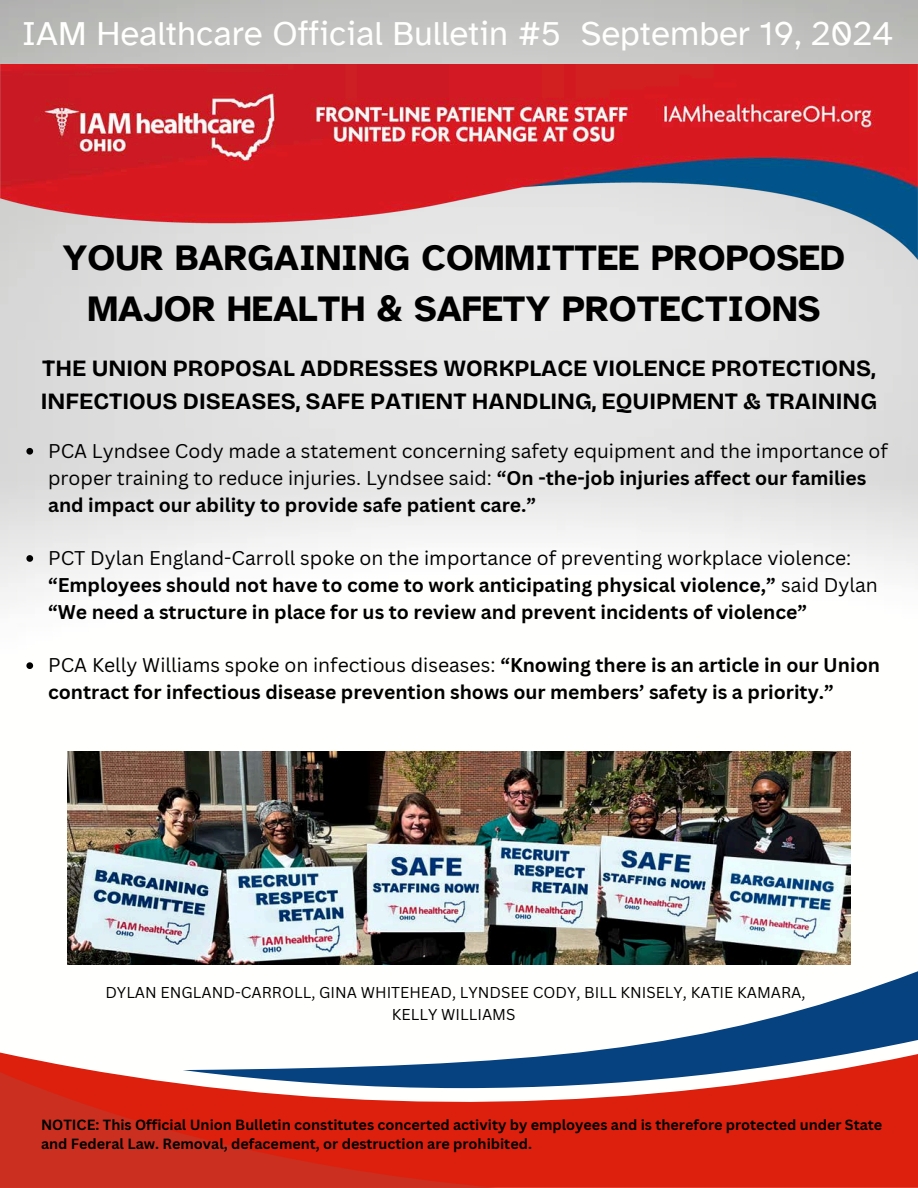
<style>
.page{position:relative;width:918px;height:1188px;background:#fff}
.page>*{position:absolute;margin:0;border:0;box-sizing:border-box;transform-origin:0 0}
.t1{font:700 36.45px/50.7px "Atkinson Hyperlegible";color:#000;text-align:center}
.t2{font:34.8px "Atkinson Hyperlegible";color:#fffffe}
.t3{font:700 23.25px/32.2px "Bricolage Grotesque";color:#000}
.t4{font:700 19.35px/26.8px "Canva Sans";color:#000}
.t5{font:19.35px/26.8px "Canva Sans";color:#000}
.t6{font:15.3px/21.3px "Canva Sans";color:#000;text-align:center}
.t7{font:700 14.4px/19.4px "Canva Sans";color:#000}
.s1{font-weight:700}
.s2{font-weight:400}
</style>
<div class="page">
<img style="left:0;top:0;width:918px;height:1053px">
<img style="left:0;top:64px;width:918px;height:199px">
<svg style="left:183px;top:971px;width:735px;height:82px"></svg>
<svg style="left:0;top:1053px;width:918px;height:135px;fill:#dd200d"></svg>
<svg style="left:0;top:1072px;width:497px;height:116px;background:#cc3a2e"></svg>
<img style="left:68px;top:752px;width:783px;height:212px">
<svg style="left:26px;top:448px;width:7px;height:7px"></svg>
<svg style="left:26px;top:555px;width:7px;height:7px"></svg>
<svg style="left:26px;top:662px;width:7px;height:7px"></svg>
<p class="t2" style="left:22px;top:12px;width:873px">IAM Healthcare Official Bulletin #5 September 19, 2024</p>
<p class="t1" style="left:63px;top:233px;width:784px">YOUR BARGAINING COMMITTEE PROPOSED<br>MAJOR HEALTH &amp; SAFETY PROTECTIONS</p>
<p class="t3" style="left:41px;top:353px;width:838px">THE UNION PROPOSAL ADDRESSES WORKPLACE VIOLENCE PROTECTIONS,<br>INFECTIOUS DISEASES, SAFE PATIENT HANDLING, EQUIPMENT &amp; TRAINING</p>
<p class="t5" style="left:48px;top:437px;width:841px">PCA Lyndsee Cody made a statement concerning safety equipment and the importance of proper training to reduce injuries. Lyndsee said: <span class="s1">“On -the-job injuries affect our families and impact our ability to provide safe patient care.”</span></p>
<h5 class="t4" style="left:48px;top:544px;width:831px"><span class="s2">PCT Dylan England-Carroll spoke on the importance of preventing workplace violence: </span>“Employees should not have to come to work anticipating physical violence,” <span class="s2">said Dylan </span>“We need a structure in place for us to review and prevent incidents of violence”</h5>
<p class="t4" style="left:48px;top:651px;width:833px"><span class="s2">PCA Kelly Williams spoke on infectious diseases:</span> “Knowing there is an article in our Union contract for infectious disease prevention shows our members’ safety is a priority.”</p>
<p class="t6" style="left:105px;top:982px;width:702px">DYLAN ENGLAND-CARROLL, GINA WHITEHEAD, LYNDSEE CODY, BILL KNISELY, KATIE KAMARA,<br>KELLY WILLIAMS</p>
<p class="t7" style="left:41px;top:1114px;width:843px">NOTICE: This Official Union Bulletin constitutes concerted activity by employees and is therefore protected under State and Federal Law. Removal, defacement, or destruction are prohibited.</p>
</div>
